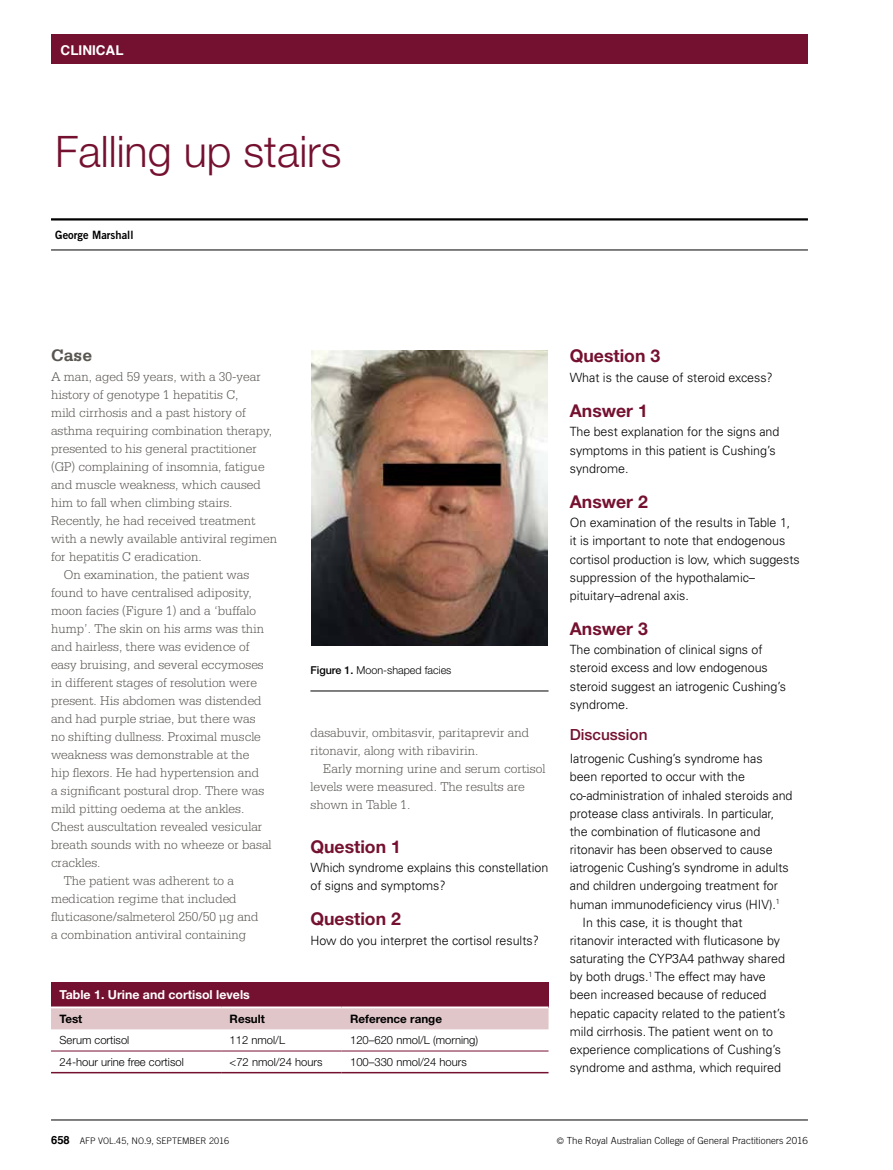
<style>
.page{position:relative;width:893px;height:1170px;background:#fff}
.page>*{position:absolute;margin:0;border:0;box-sizing:border-box;transform-origin:0 0}
.t1{font:300 43.5px "Helvetica Neue LT Std";color:#751130}
.t2{font:700 17.7px "Helvetica Neue LT Std";color:#751130}
.t3{font:700 17.7px "Serifa LT";color:#595652}
.t4{font:500 15.3px "Helvetica Neue LT Std";color:#751130}
.t5{font:300 13.5px/18px "Serifa LT";color:#595652}
.t6{font:700 13.5px "Helvetica";color:#fff}
.t7{font:300 12.75px/18.1px "Univers LT";letter-spacing:-.005em;color:#000}
.t8{font:700 12.3px "Helvetica Neue LT Std";color:#fff}
.t9{font:700 11.7px "Helvetica Neue LT Std";color:#000}
.t10{font:11.55px "Trade Gothic LT Bold Two";color:#000}
.t11{font:300 11.25px "Helvetica Neue LT Std";color:#000}
.t12{font:300 10.8px "Helvetica Neue LT Std";color:#000}
.t13{font:300 9.75px "Trade Gothic LT";color:#000}
.t14{font:300 9px "Trade Gothic LT";color:#000}
.s1{font-weight:500}
.s2{font-family:"Helvetica";font-weight:700;font-size:11.25px}
.s3{font-family:"Serifa LT"}
</style>
<div class="page">
<div style="left:51px;top:34px;width:757px;height:30px;background:#751130"></div>
<hr style="left:51px;top:1119px;width:757px;height:1px;background:#000">
<hr style="left:51px;top:218px;width:757px;height:2px;background:#000">
<hr style="left:51px;top:250px;width:757px;height:1px;background:#000">
<div style="left:51px;top:981px;width:498px;height:26px;background:#751130"></div>
<div style="left:51px;top:1008px;width:498px;height:21px;background:#e0c6c9"></div>
<hr style="left:51px;top:1050px;width:170px;height:1px;background:#751130">
<hr style="left:221px;top:1050px;width:121px;height:1px;background:#751130">
<hr style="left:342px;top:1050px;width:207px;height:1px;background:#751130">
<hr style="left:51px;top:1006px;width:170px;height:2px;background:#fff">
<hr style="left:221px;top:1006px;width:121px;height:2px;background:#fff">
<hr style="left:342px;top:1006px;width:207px;height:2px;background:#fff">
<hr style="left:51px;top:1071px;width:170px;height:2px;background:#751130">
<hr style="left:221px;top:1071px;width:121px;height:2px;background:#751130">
<hr style="left:342px;top:1071px;width:207px;height:2px;background:#751130">
<img style="left:311px;top:350px;width:237px;height:295px">
<hr style="left:310px;top:690px;width:239px;height:1px;background:#000">
<p class="t6" style="left:61px;top:39px;width:64px">CLINICAL</p>
<h1 class="t1" style="left:55px;top:125px;width:288px">Falling up stairs</h1>
<p class="t10" style="left:55px;top:228px;width:80px">George Marshall</p>
<h2 class="t3" style="left:51px;top:345px;width:43px">Case</h2>
<p class="t5" style="left:51px;top:368px;width:211px">A man, aged 59 years, with a 30‑year</p>
<p class="t5" style="left:51px;top:386px;width:189px">history of genotype 1 hepatitis C,</p>
<p class="t5" style="left:51px;top:404px;width:196px">mild cirrhosis and a past history of</p>
<p class="t5" style="left:51px;top:422px;width:223px">asthma requiring combination therapy,</p>
<p class="t5" style="left:51px;top:440px;width:207px">presented to his general practitioner</p>
<p class="t5" style="left:51px;top:458px;width:215px">(GP) complaining of insomnia, fatigue</p>
<p class="t5" style="left:51px;top:476px;width:211px">and muscle weakness, which caused</p>
<p class="t5" style="left:51px;top:494px;width:183px">him to fall when climbing stairs.</p>
<p class="t5" style="left:51px;top:512px;width:206px">Recently, he had received treatment</p>
<p class="t5" style="left:51px;top:530px;width:228px">with a newly available antiviral regimen</p>
<p class="t5" style="left:51px;top:548px;width:152px">for hepatitis C eradication.</p>
<p class="t5" style="left:64px;top:566px;width:187px">On examination, the patient was</p>
<p class="t5" style="left:51px;top:583px;width:202px">found to have centralised adiposity,</p>
<p class="t5" style="left:51px;top:601px;width:207px">moon facies (Figure 1) and a ‘buffalo</p>
<p class="t5" style="left:51px;top:619px;width:215px">hump’. The skin on his arms was thin</p>
<p class="t5" style="left:51px;top:637px;width:200px">and hairless, there was evidence of</p>
<p class="t5" style="left:51px;top:655px;width:214px">easy bruising, and several eccymoses</p>
<p class="t5" style="left:51px;top:673px;width:208px">in different stages of resolution were</p>
<p class="t5" style="left:51px;top:691px;width:212px">present. His abdomen was distended</p>
<p class="t5" style="left:51px;top:709px;width:206px">and had purple striae, but there was</p>
<p class="t5" style="left:51px;top:727px;width:211px">no shifting dullness. Proximal muscle</p>
<p class="t5" style="left:51px;top:745px;width:200px">weakness was demonstrable at the</p>
<p class="t5" style="left:51px;top:763px;width:210px">hip flexors. He had hypertension and</p>
<p class="t5" style="left:51px;top:781px;width:215px">a significant postural drop. There was</p>
<p class="t5" style="left:51px;top:799px;width:195px">mild pitting oedema at the ankles.</p>
<p class="t5" style="left:51px;top:817px;width:213px">Chest auscultation revealed vesicular</p>
<p class="t5" style="left:51px;top:835px;width:222px">breath sounds with no wheeze or basal</p>
<p class="t5" style="left:51px;top:853px;width:51px">crackles.</p>
<p class="t5" style="left:64px;top:871px;width:172px">The patient was adherent to a</p>
<p class="t5" style="left:51px;top:889px;width:187px">medication regime that included</p>
<p class="t5" style="left:51px;top:907px;width:209px">fluticasone/salmeterol 250/50 μg and</p>
<p class="t5" style="left:51px;top:925px;width:197px">a combination antiviral containing</p>
<p class="t12" style="left:310px;top:663px;width:143px"><span class="s1">Figure 1.</span> Moon-shaped facies</p>
<p class="t5" style="left:310px;top:723px;width:220px">dasabuvir, ombitasvir, paritaprevir and ritonavir, along with ribavirin.</p>
<p class="t5" style="left:310px;top:759px;width:237px;text-indent:13px">Early morning urine and serum cortisol levels were measured. The results are shown in Table 1.</p>
<h2 class="t2" style="left:310px;top:835px;width:92px">Question 1</h2>
<p class="t7" style="left:310px;top:858px;width:239px">Which syndrome explains this constellation of signs and symptoms?</p>
<h2 class="t2" style="left:310px;top:907px;width:92px">Question 2</h2>
<p class="t7" style="left:310px;top:931px;width:230px">How do you interpret the cortisol results?</p>
<p class="t8" style="left:60px;top:986px;width:192px">Table 1. Urine and cortisol levels</p>
<p class="t9" style="left:60px;top:1011px;width:24px">Test</p>
<p class="t9" style="left:230px;top:1011px;width:37px">Result</p>
<p class="t9" style="left:350px;top:1011px;width:93px">Reference range</p>
<p class="t11" style="left:60px;top:1033px;width:71px">Serum cortisol</p>
<p class="t11" style="left:230px;top:1033px;width:57px">112 nmol/L</p>
<p class="t11" style="left:350px;top:1033px;width:130px">120–620 nmol/L (morning)</p>
<p class="t11" style="left:60px;top:1054px;width:126px">24-hour urine free cortisol</p>
<p class="t11" style="left:230px;top:1054px;width:94px">&lt;72 nmol/24 hours</p>
<p class="t11" style="left:350px;top:1054px;width:118px">100–330 nmol/24 hours</p>
<h2 class="t2" style="left:570px;top:345px;width:92px">Question 3</h2>
<p class="t7" style="left:570px;top:368px;width:205px">What is the cause of steroid excess?</p>
<h2 class="t2" style="left:570px;top:399px;width:80px">Answer 1</h2>
<p class="t7" style="left:570px;top:423px;width:211px">The best explanation for the signs and symptoms in this patient is Cushing’s syndrome.</p>
<h2 class="t2" style="left:570px;top:490px;width:80px">Answer 2</h2>
<p class="t7" style="left:570px;top:513px;width:231px">On examination of the results in Table 1, it is important to note that endogenous cortisol production is low, which suggests suppression of the hypothalamic– pituitary–adrenal axis.</p>
<h2 class="t2" style="left:570px;top:617px;width:80px">Answer 3</h2>
<p class="t7" style="left:570px;top:640px;width:218px">The combination of clinical signs of steroid excess and low endogenous steroid suggest an iatrogenic Cushing’s syndrome.</p>
<p class="t4" style="left:570px;top:725px;width:79px">Discussion</p>
<p class="t7" style="left:570px;top:749px;width:194px">Iatrogenic Cushing’s syndrome has</p>
<p class="t7" style="left:570px;top:767px;width:177px">been reported to occur with the</p>
<p class="t7" style="left:570px;top:786px;width:224px">co‑administration of inhaled steroids and</p>
<p class="t7" style="left:570px;top:804px;width:206px">protease class antivirals. In particular,</p>
<p class="t7" style="left:570px;top:822px;width:192px">the combination of fluticasone and</p>
<p class="t7" style="left:570px;top:840px;width:204px">ritonavir has been observed to cause</p>
<p class="t7" style="left:570px;top:858px;width:220px">iatrogenic Cushing’s syndrome in adults</p>
<p class="t7" style="left:570px;top:876px;width:210px">and children undergoing treatment for</p>
<p class="t7" style="left:570px;top:894px;width:212px">human immunodeficiency virus (HIV).<sup>1</sup></p>
<p class="t7" style="left:583px;top:913px;width:161px">In this case, it is thought that</p>
<p class="t7" style="left:570px;top:931px;width:212px">ritanovir interacted with fluticasone by</p>
<p class="t7" style="left:570px;top:949px;width:217px">saturating the CYP3A4 pathway shared</p>
<p class="t7" style="left:570px;top:967px;width:197px">by both drugs.<sup>1</sup> The effect may have</p>
<p class="t7" style="left:570px;top:985px;width:198px">been increased because of reduced</p>
<p class="t7" style="left:570px;top:1003px;width:217px">hepatic capacity related to the patient’s</p>
<p class="t7" style="left:570px;top:1021px;width:205px">mild cirrhosis. The patient went on to</p>
<p class="t7" style="left:570px;top:1040px;width:213px">experience complications of Cushing’s</p>
<p class="t7" style="left:570px;top:1058px;width:213px">syndrome and asthma, which required</p>
<p class="t14" style="left:51px;top:1135px;width:180px"><span class="s2">658</span> AFP VOL.45, NO.9, SEPTEMBER 2016</p>
<p class="t13" style="left:557px;top:1135px;width:253px"><span class="s3">©</span> The Royal Australian College of General Practitioners 2016</p>
</div>
